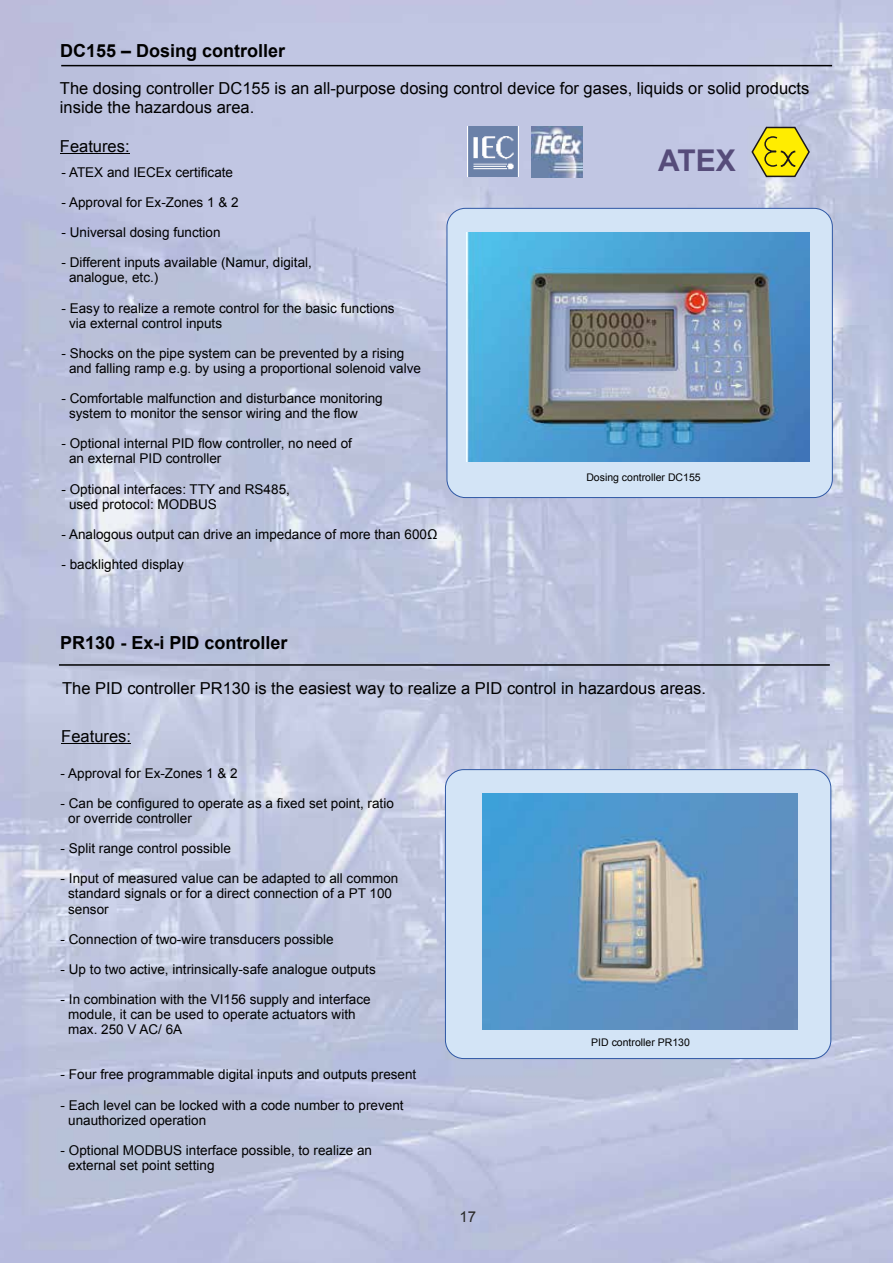
<style>
.page{position:relative;width:893px;height:1263px;background:#fff}
.page>*{position:absolute;margin:0;border:0;box-sizing:border-box;transform-origin:0 0}
.t1{font:700 30px "Arial";color:#564c7a}
.t2{font:700 18px "Arial";color:#000}
.t3{font:16.5px/18.5px "Arial";color:#000}
.t4{font:15px "Arial";color:#282828}
.t5{font:13.5px/15.1px "Arial";color:#000}
.t6{font:10.5px "Arial";color:#000}
</style>
<div class="page">
<img style="left:0;top:0;width:893px;height:1263px">
<hr style="left:61px;top:65px;width:771px;height:1px;background:#000">
<hr style="left:60px;top:153px;width:70px;height:1px;background:#000">
<div style="left:447px;top:208px;width:385px;height:289px;background:#d3e4f6;border-radius:18px"></div>
<div style="left:447px;top:208px;width:386px;height:290px;border:1px solid #2f58a5;border-radius:18px"></div>
<hr style="left:59px;top:664px;width:771px;height:2px;background:#000">
<div style="left:445px;top:770px;width:386px;height:288px;background:#d3e4f6;border-radius:18px"></div>
<div style="left:445px;top:769px;width:386px;height:290px;border:1px solid #2f58a5;border-radius:18px"></div>
<hr style="left:61px;top:743px;width:70px;height:1px;background:#000">
<img style="left:482px;top:793px;width:315px;height:236px">
<svg style="left:750px;top:126px;width:61px;height:52px;background:#cec547"></svg>
<img style="left:467px;top:126px;width:51px;height:51px">
<img style="left:532px;top:126px;width:51px;height:52px">
<img style="left:467px;top:233px;width:342px;height:228px">
<h2 class="t2" style="left:60px;top:39px;width:227px">DC155 – Dosing controller</h2>
<p class="t3" style="left:60px;top:79px;width:751px">The dosing controller DC155 is an all-purpose dosing control device for gases, liquids or solid products inside the hazardous area.</p>
<p class="t3" style="left:60px;top:137px;width:71px">Features:</p>
<h1 class="t1" style="left:658px;top:141px;width:79px">ATEX</h1>
<p class="t5" style="left:62px;top:165px;width:173px">- ATEX and IECEx certificate</p>
<p class="t5" style="left:62px;top:195px;width:179px">- Approval for Ex-Zones 1 &amp; 2</p>
<p class="t5" style="left:62px;top:225px;width:161px">- Universal dosing function</p>
<p class="t5" style="left:69px;top:255px;width:244px;text-indent:-8px">- Different inputs available (Namur, digital, analogue, etc.)</p>
<p class="t5" style="left:69px;top:300px;width:327px;text-indent:-8px">- Easy to realize a remote control for the basic functions via external control inputs</p>
<p class="t5" style="left:69px;top:346px;width:353px;text-indent:-8px">- Shocks on the pipe system can be prevented by a rising and falling ramp e.g. by using a proportional solenoid valve</p>
<p class="t5" style="left:69px;top:391px;width:315px;text-indent:-8px">- Comfortable malfunction and disturbance monitoring system to monitor the sensor wiring and the flow</p>
<p class="t5" style="left:69px;top:436px;width:284px;text-indent:-7px">- Optional internal PID flow controller, no need of an external PID controller</p>
<p class="t5" style="left:69px;top:481px;width:222px;text-indent:-8px">- Optional interfaces: TTY and RS485, used protocol: MODBUS</p>
<p class="t5" style="left:62px;top:527px;width:377px">- Analogous output can drive an impedance of more than 600Ω</p>
<p class="t5" style="left:62px;top:557px;width:124px">- backlighted display</p>
<p class="t6" style="left:586px;top:471px;width:116px">Dosing controller DC155</p>
<h2 class="t2" style="left:60px;top:630px;width:229px">PR130 - Ex-i PID controller</h2>
<p class="t3" style="left:62px;top:679px;width:645px">The PID controller PR130 is the easiest way to realize a PID control in hazardous areas.</p>
<p class="t3" style="left:61px;top:727px;width:71px">Features:</p>
<p class="t5" style="left:61px;top:766px;width:179px">- Approval for Ex-Zones 1 &amp; 2</p>
<p class="t5" style="left:68px;top:796px;width:327px;text-indent:-8px">- Can be configured to operate as a fixed set point, ratio or override controller</p>
<p class="t5" style="left:61px;top:841px;width:172px">- Split range control possible</p>
<p class="t5" style="left:68px;top:871px;width:332px;text-indent:-8px">- Input of measured value can be adapted to all common standard signals or for a direct connection of a PT 100 sensor</p>
<p class="t5" style="left:61px;top:931px;width:275px">- Connection of two-wire transducers possible</p>
<p class="t5" style="left:61px;top:962px;width:317px">- Up to two active, intrinsically-safe analogue outputs</p>
<p class="t5" style="left:68px;top:992px;width:304px;text-indent:-8px">- In combination with the VI156 supply and interface module, it can be used to operate actuators with max. 250 V AC/ 6A</p>
<p class="t5" style="left:61px;top:1067px;width:357px">- Four free programmable digital inputs and outputs present</p>
<p class="t5" style="left:68px;top:1097px;width:337px;text-indent:-8px">- Each level can be locked with a code number to prevent unauthorized operation</p>
<p class="t5" style="left:68px;top:1143px;width:305px;text-indent:-8px">- Optional MODBUS interface possible, to realize an external set point setting</p>
<p class="t6" style="left:591px;top:1035px;width:100px">PID controller PR130</p>
<p class="t4" style="left:459px;top:1207px;width:18px">17</p>
</div>
